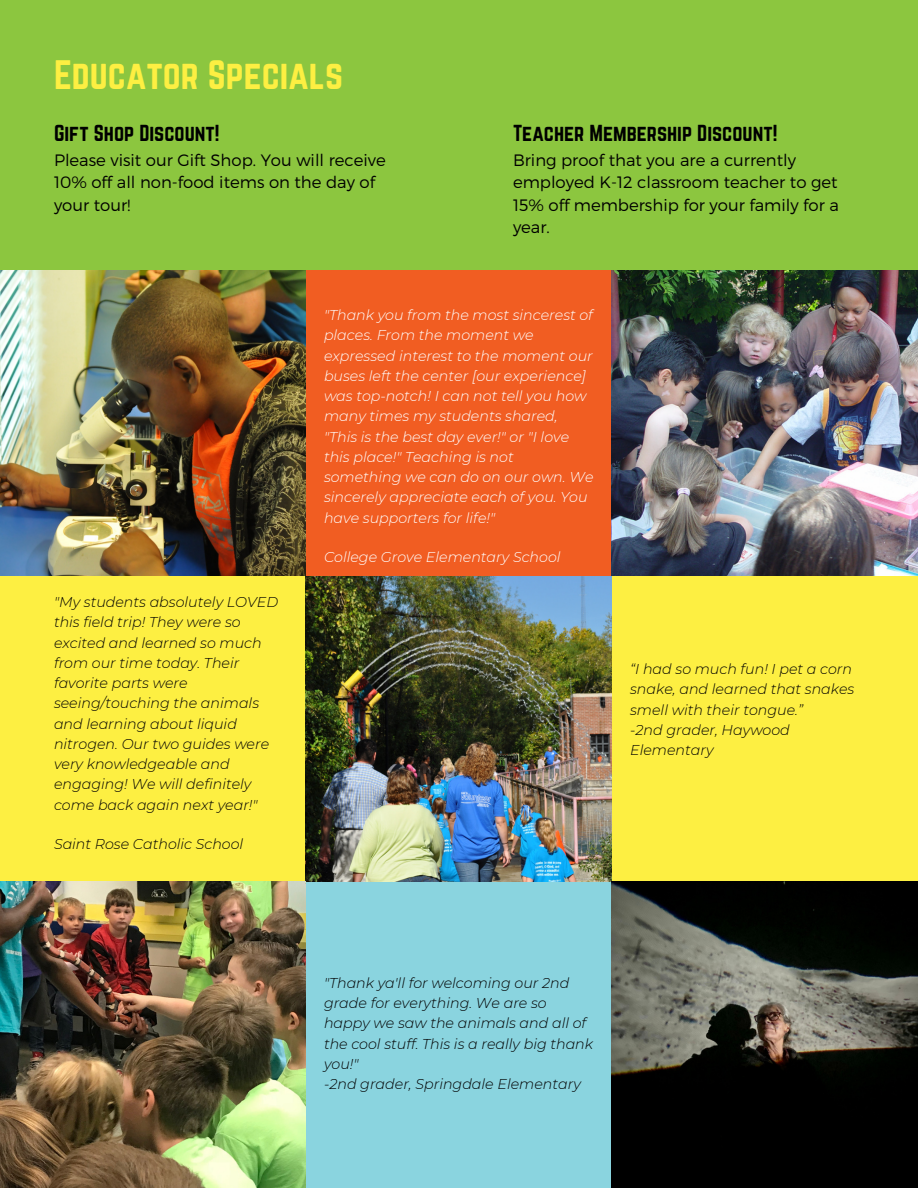
<style>
.page{position:relative;width:918px;height:1188px;background:#fff}
.page>*{position:absolute;margin:0;border:0;box-sizing:border-box;transform-origin:0 0}
.t1{font:36px "Norwester";color:#fdef42}
.t2{font:20.25px "Norwester";color:#000}
.t3{font:300 16.5px/22.5px "Montserrat";color:#000}
.t4{font:italic 300 14.25px/20.2px "Montserrat";color:#000}
.t5{font:italic 300 14.25px/20.2px "Montserrat";color:#fff}
</style>
<div class="page">
<div style="left:0;top:0;width:918px;height:289px;background:#8cc63f"></div>
<div style="left:0;top:466px;width:918px;height:416px;background:#fdef42"></div>
<div style="left:0;top:881px;width:918px;height:307px;background:#8ad4df"></div>
<img style="left:306px;top:576px;width:306px;height:306px">
<div style="left:0;top:270px;width:918px;height:306px;background:#f15d22"></div>
<img style="left:611px;top:270px;width:307px;height:306px">
<img style="left:0;top:270px;width:306px;height:306px">
<img style="left:611px;top:881px;width:307px;height:307px">
<img style="left:0;top:881px;width:305px;height:307px">
<p class="t1" style="left:54px;top:53px;width:291px">Educator Specials</p>
<p class="t2" style="left:54px;top:121px;width:167px">Gift Shop Discount!</p>
<p class="t3" style="left:54px;top:148px;width:333px">Please visit our Gift Shop. You will receive<br>10% off all non-food items on the day of your tour!</p>
<p class="t2" style="left:513px;top:121px;width:266px">Teacher Membership Discount!</p>
<p class="t3" style="left:513px;top:148px;width:327px">Bring proof that you are a currently employed K-12 classroom teacher to get<br>15% off membership for your family for a year.</p>
<p class="t4" style="left:54px;top:592px;width:226px">"My students absolutely LOVED this field trip! They were so excited and learned so much from our time today. Their favorite parts were seeing/touching the animals and learning about liquid nitrogen. Our two guides were very knowledgeable and engaging! We will definitely come back again next year!"</p>
<p class="t4" style="left:54px;top:834px;width:191px">Saint Rose Catholic School</p>
<p class="t5" style="left:324px;top:305px;width:271px">"Thank you from the most sincerest of places. From the moment we expressed interest to the moment our buses left the center [our experience] was top-notch! I can not tell you how many times my students shared, "This is the best day ever!" or "I love this place!" Teaching is not something we can do on our own. We sincerely appreciate each of you. You have supporters for life!"</p>
<p class="t5" style="left:324px;top:547px;width:238px">College Grove Elementary School</p>
<p class="t4" style="left:630px;top:659px;width:226px">“I had so much fun! I pet a corn snake, and learned that snakes smell with their tongue.”</p>
<p class="t4" style="left:630px;top:720px;width:161px">-2nd grader, Haywood<br>Elementary</p>
<p class="t4" style="left:324px;top:973px;width:271px">"Thank ya'll for welcoming our 2nd grade for everything. We are so happy we saw the animals and all of the cool stuff. This is a really big thank you!"</p>
<p class="t4" style="left:324px;top:1074px;width:258px">-2nd grader, Springdale Elementary</p>
</div>
